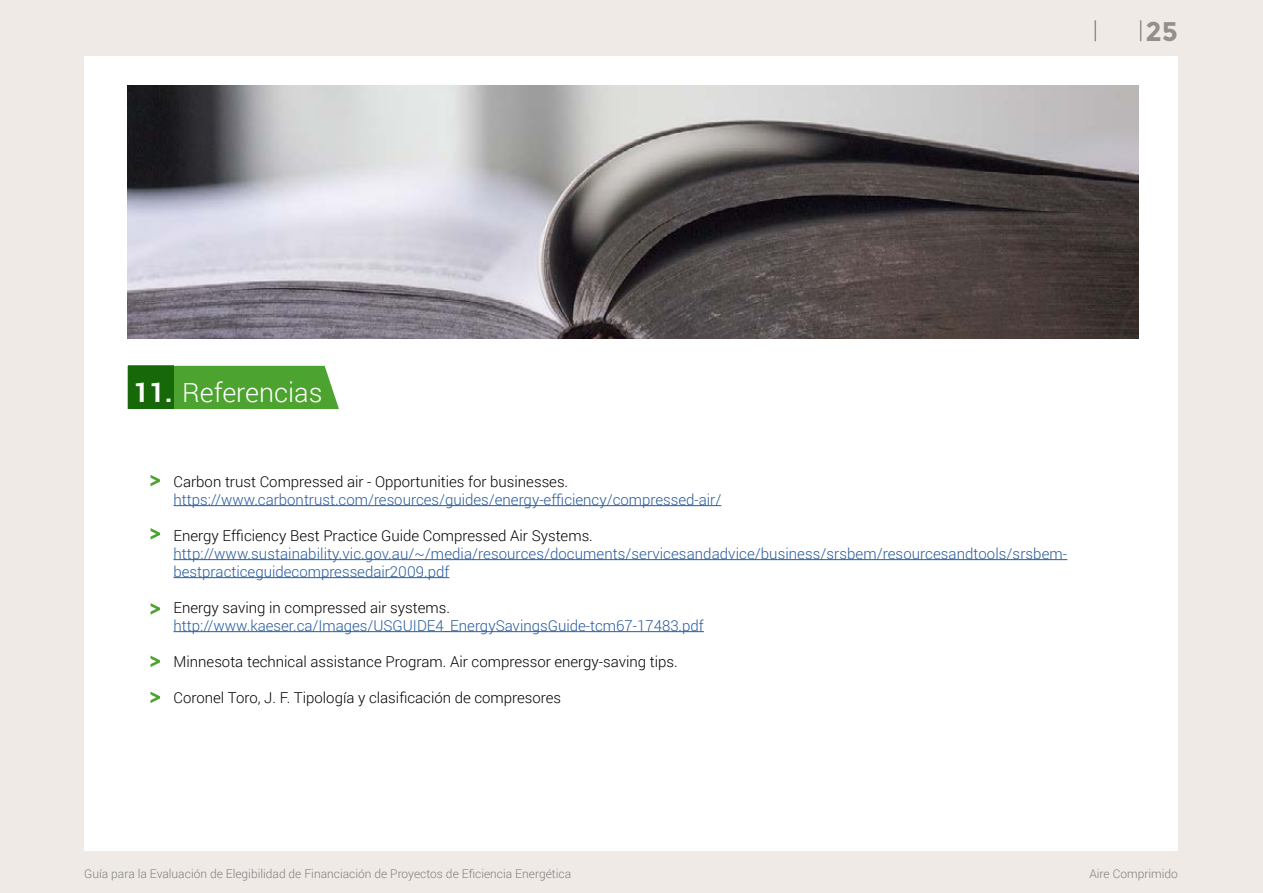
<style>
.page{position:relative;width:1263px;height:893px;background:#efeae6}
.page>*{position:absolute;margin:0;border:0;box-sizing:border-box;transform-origin:0 0}
.t1{font:300 27px "Roboto";color:#fff}
.t2{font:700 27px "Montserrat";color:#968e8a}
.t3{font:300 15px/18px "Roboto";color:#275b9b}
.t4{font:300 15px "Roboto";color:#000}
.t5{font:300 12px "Roboto";color:#808080}
.s1{font-weight:700}
</style>
<div class="page">
<svg style="left:1140px;top:20px;width:1px;height:21px"></svg>
<hr style="left:1094px;top:20px;width:2px;height:21px;background:#968e8a">
<div style="left:84px;top:56px;width:1094px;height:794px;background:#fff"></div>
<hr style="left:173px;top:505px;width:548px;height:1px;background:#275b9b">
<hr style="left:173px;top:559px;width:894px;height:1px;background:#275b9b">
<hr style="left:173px;top:577px;width:276px;height:1px;background:#275b9b">
<hr style="left:173px;top:631px;width:531px;height:1px;background:#275b9b">
<img style="left:128px;top:85px;width:1011px;height:253px">
<svg style="left:150px;top:475px;width:10px;height:12px"></svg>
<svg style="left:150px;top:528px;width:10px;height:12px"></svg>
<svg style="left:150px;top:603px;width:10px;height:12px"></svg>
<svg style="left:150px;top:655px;width:10px;height:12px"></svg>
<svg style="left:150px;top:691px;width:10px;height:12px"></svg>
<div style="left:173px;top:366px;width:166px;height:43px;background:#4da32f"></div>
<div style="left:128px;top:366px;width:45px;height:43px;background:#176808"></div>
<h1 class="t2" style="left:1145px;top:16px;width:34px">25</h1>
<h1 class="t1" style="left:134px;top:373px;width:190px"><span class="s1">11.</span> Referencias</h1>
<p class="t4" style="left:173px;top:471px;width:396px">Carbon trust Compressed air - Opportunities for businesses.</p>
<p class="t3" style="left:173px;top:490px;width:549px">https://www.carbontrust.com/resources/guides/energy-efficiency/compressed-air/</p>
<p class="t4" style="left:173px;top:525px;width:421px">Energy Efficiency Best Practice Guide Compressed Air Systems.</p>
<p class="t3" style="left:173px;top:544px;width:895px">http://www.sustainability.vic.gov.au/~/media/resources/documents/servicesandadvice/business/srsbem/resourcesandtools/srsbem&shy;bestpracticeguidecompressedair2009.pdf</p>
<p class="t4" style="left:173px;top:597px;width:278px">Energy saving in compressed air systems.</p>
<p class="t3" style="left:173px;top:616px;width:532px">http://www.kaeser.ca/Images/USGUIDE4_EnergySavingsGuide-tcm67-17483.pdf</p>
<p class="t4" style="left:173px;top:651px;width:506px">Minnesota technical assistance Program. Air compressor energy-saving tips.</p>
<p class="t4" style="left:173px;top:687px;width:389px">Coronel Toro, J. F. Tipología y clasificación de compresores</p>
<p class="t5" style="left:84px;top:866px;width:488px">Guía para la Evaluación de Elegibilidad de Financiación de Proyectos de Eficiencia Energética</p>
<p class="t5" style="left:1089px;top:866px;width:90px">Aire Comprimido</p>
</div>
